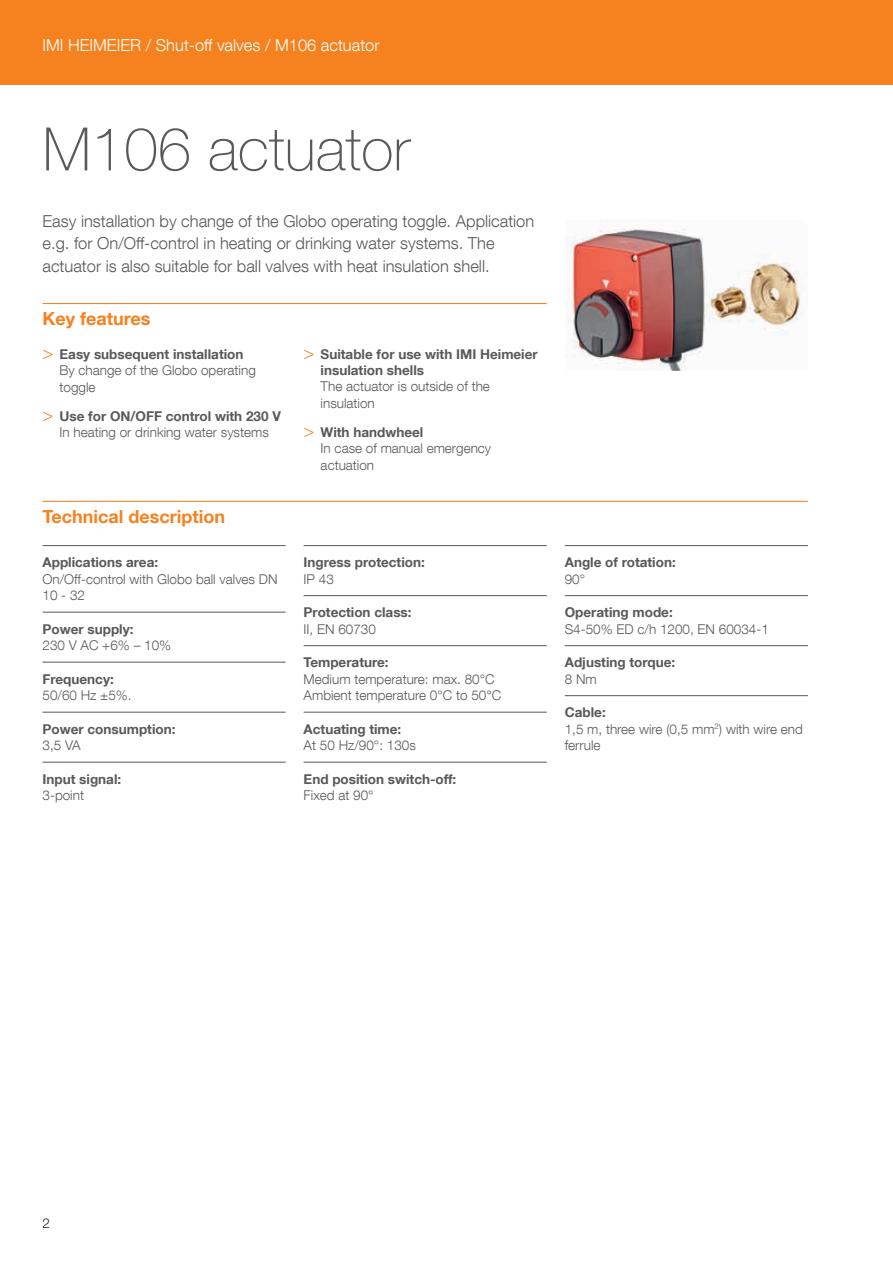
<style>
.page{position:relative;width:893px;height:1263px;background:#fff}
.page>*{position:absolute;margin:0;border:0;box-sizing:border-box;transform-origin:0 0}
.t1{font:100 60px "Helvetica Neue LT Com";color:#58595b}
.t2{font:700 18px "Helvetica Neue LT Com";color:#f5821f}
.t3{font:300 16.5px/22.5px "Helvetica Neue LT Com";color:#58595b}
.t4{font:300 16.5px "Helvetica Neue LT Com";color:#fff}
.t5{font:300 13.5px/16.5px "Helvetica Neue LT Com";color:#58595b}
.t6{font:700 13.5px/16.2px "Helvetica Neue LT Com";color:#58595b}
.t7{font:300 13.5px "Helvetica Neue LT Std";color:#231f20}
.s1{font-family:"Helvetica Neue LT Std";font-size:18px;color:#f5821f}
.s2{font-weight:700}
.s3{font-family:"Helvetica Neue LT Std";font-weight:300;font-size:18px;color:#f5821f}
</style>
<div class="page">
<div style="left:0;top:0;width:893px;height:85px;background:#f5821f"></div>
<hr style="left:43px;top:303px;width:504px;height:1px;background:#f5821f">
<hr style="left:43px;top:501px;width:765px;height:1px;background:#f5821f">
<hr style="left:43px;top:545px;width:243px;height:1px;background:#58595b">
<hr style="left:43px;top:612px;width:243px;height:1px;background:#58595b">
<hr style="left:43px;top:662px;width:243px;height:1px;background:#58595b">
<hr style="left:43px;top:712px;width:243px;height:1px;background:#58595b">
<hr style="left:43px;top:762px;width:243px;height:1px;background:#58595b">
<hr style="left:304px;top:545px;width:243px;height:1px;background:#58595b">
<hr style="left:304px;top:595px;width:243px;height:1px;background:#58595b">
<hr style="left:304px;top:645px;width:243px;height:1px;background:#58595b">
<hr style="left:304px;top:712px;width:243px;height:1px;background:#58595b">
<hr style="left:304px;top:762px;width:243px;height:1px;background:#58595b">
<hr style="left:565px;top:545px;width:243px;height:1px;background:#58595b">
<hr style="left:565px;top:595px;width:243px;height:1px;background:#58595b">
<hr style="left:565px;top:645px;width:243px;height:1px;background:#58595b">
<hr style="left:565px;top:695px;width:243px;height:1px;background:#58595b">
<img style="left:566px;top:221px;width:241px;height:150px">
<p class="t4" style="left:43px;top:35px;width:339px">IMI HEIMEIER / Shut-off valves / M106 actuator</p>
<h1 class="t1" style="left:43px;top:113px;width:369px">M106 actuator</h1>
<p class="t3" style="left:43px;top:209px;width:493px">Easy installation by change of the Globo operating toggle. Application e.g. for On/Off-control in heating or drinking water systems. The actuator is also suitable for ball valves with heat insulation shell.</p>
<h2 class="t2" style="left:43px;top:308px;width:110px">Key features</h2>
<p class="t5" style="left:60px;top:345px;width:198px;text-indent:-17px"><span class="s1">&gt;</span> <span class="s2">Easy subsequent installation<br></span>By change of the Globo operating toggle</p>
<p class="t5" style="left:43px;top:407px;width:240px;text-align:center"><span class="s1">&gt;</span> <span class="s2">Use for ON/OFF control with 230 V<br></span>In heating or drinking water systems</p>
<h2 class="t2" style="left:43px;top:505px;width:184px">Technical description</h2>
<p class="t6" style="left:43px;top:554px;width:117px">Applications area:</p>
<p class="t5" style="left:43px;top:570px;width:237px">On/Off-control with Globo ball valves DN<br>10 - 32</p>
<p class="t6" style="left:43px;top:620px;width:92px">Power supply:</p>
<p class="t5" style="left:43px;top:637px;width:130px">230 V AC +6% – 10%</p>
<p class="t6" style="left:43px;top:670px;width:73px">Frequency:</p>
<p class="t5" style="left:43px;top:687px;width:91px">50/60 Hz ±5%.</p>
<p class="t6" style="left:43px;top:720px;width:134px">Power consumption:</p>
<p class="t5" style="left:43px;top:737px;width:40px">3,5 VA</p>
<p class="t6" style="left:43px;top:770px;width:80px">Input signal:</p>
<p class="t5" style="left:43px;top:787px;width:43px">3-point</p>
<p class="t6" style="left:321px;top:345px;width:219px;text-indent:-17px"><span class="s3">&gt;</span> Suitable for use with IMI Heimeier insulation shells</p>
<p class="t5" style="left:321px;top:378px;width:171px">The actuator is outside of the insulation</p>
<p class="t5" style="left:321px;top:423px;width:172px;text-indent:-17px"><span class="s1">&gt;</span> <span class="s2">With handwheel<br></span>In case of manual emergency actuation</p>
<p class="t6" style="left:304px;top:554px;width:123px">Ingress protection:</p>
<p class="t5" style="left:304px;top:570px;width:32px">IP 43</p>
<p class="t6" style="left:304px;top:604px;width:109px">Protection class:</p>
<p class="t5" style="left:304px;top:620px;width:74px">II, EN 60730</p>
<p class="t6" style="left:304px;top:654px;width:86px">Temperature:</p>
<p class="t5" style="left:304px;top:670px;width:199px">Medium temperature: max. 80°C<br>Ambient temperature 0°C to 50°C</p>
<p class="t6" style="left:304px;top:720px;width:99px">Actuating time:</p>
<p class="t5" style="left:304px;top:737px;width:114px">At 50 Hz/90°: 130s</p>
<p class="t6" style="left:304px;top:770px;width:154px">End position switch-off:</p>
<p class="t5" style="left:304px;top:787px;width:71px">Fixed at 90°</p>
<p class="t6" style="left:565px;top:554px;width:112px">Angle of rotation:</p>
<p class="t5" style="left:565px;top:570px;width:22px">90°</p>
<p class="t6" style="left:565px;top:604px;width:109px">Operating mode:</p>
<p class="t5" style="left:565px;top:620px;width:206px">S4-50% ED c/h 1200, EN 60034-1</p>
<p class="t6" style="left:565px;top:654px;width:112px">Adjusting torque:</p>
<p class="t5" style="left:565px;top:670px;width:34px">8 Nm</p>
<p class="t5" style="left:565px;top:704px;width:239px"><span class="s2">Cable:<br></span>1,5 m, three wire (0,5 mm<sup>2</sup>) with wire end ferrule</p>
<p class="t7" style="left:43px;top:1215px;width:9px">2</p>
</div>
